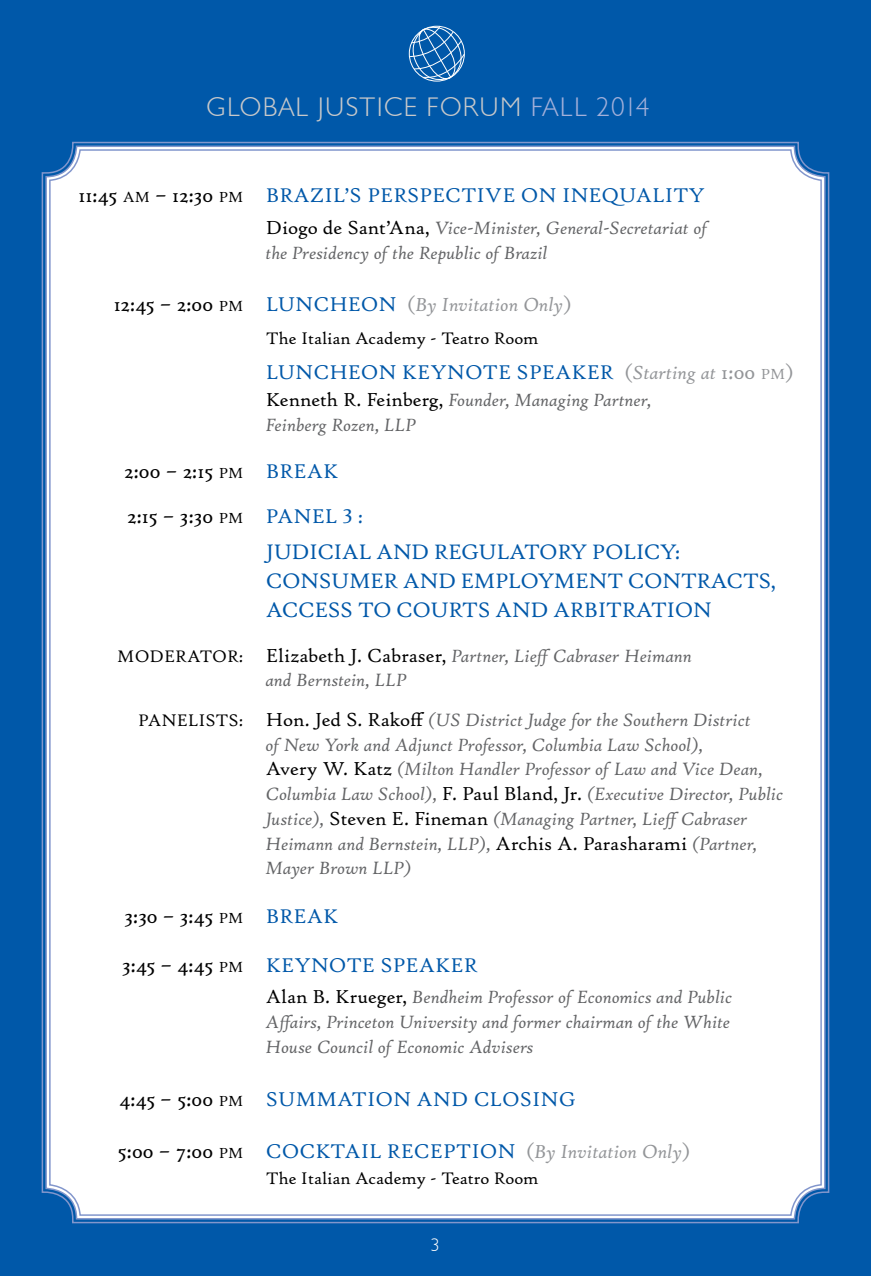
<style>
.page{position:relative;width:871px;height:1276px;background:#0058a9}
.page>*{position:absolute;margin:0;border:0;box-sizing:border-box;transform-origin:0 0}
.t1{font:300 27px "Humanist 521 BT";letter-spacing:.05em;color:#c7c8ca}
.t2{font:22.5px/29.2px "Hightower Text Roman";letter-spacing:-.025em;color:#0058a9}
.t3{font:22.5px/44.1px "Hightower Text Roman";color:#000}
.t4{font:21.38px "Hightower Text Roman";color:#0058a9}
.t5{font:italic 20.25px "Hightower Text";color:#939598}
.t6{font:italic 19.12px/24.8px "Hightower Text";color:#636466}
.t7{font:18px "Hightower Text Roman";color:#000}
.t8{font:300 18px "Humanist 521 BT";color:#fff}
.s1{color:#a3b0da}
.s2{font-size:22.5px;color:#000}
.s3{font-size:15.75px;color:#000}
.s4{font-family:"Hightower Text Roman";font-style:normal;font-size:20.25px;color:#000}
.s5{font-family:"Hightower Text Roman";font-style:normal;font-size:22.5px;color:#000}
.s6{font-family:"Hightower Text Roman";font-style:normal;font-size:15.75px;color:#000}
.s7{font-family:"Hightower Text Roman";font-style:normal;font-size:21.38px;color:#0058a9}
.s8{font-family:"Hightower Text Roman";font-style:normal;font-size:21.38px}
.s9{color:#939598}
.s10{font-family:"Hightower Text";font-style:italic;font-size:20.25px;color:#939598}
.s11{font-size:22.5px;color:#939598}
.s12{font-size:15.75px;color:#939598}
.s13{font-size:15.75px}
.s14{font-size:21.38px;color:#0058a9}
.s15{font-family:"Hightower Text Roman SC";font-size:21.38px;color:#0058a9}
.s16{font-family:"Hightower Text Roman";font-style:normal;font-size:18px;color:#000}
</style>
<div class="page">
<div style="left:45px;top:145px;width:781px;height:1075px;background:#fff"></div>
<svg style="left:408px;top:25px;width:57px;height:57px"></svg>
<h1 class="t1" style="left:207px;top:90px;width:444px">GLOBAL JUSTICE FORUM <span class="s1">FALL 2014</span></h1>
<p class="t4" style="left:78px;top:183px;width:628px"><span class="s2">11:45</span> <span class="s3">AM</span> <span class="s2">– 12:30</span> <span class="s3">PM</span> BRAZIL’S PERSPECTIVE ON INEQUALITY</p>
<p class="t6" style="left:266px;top:216px;width:443px"><span class="s4">Diogo de Sant’Ana,</span> Vice-Minister, General-Secretariat of the Presidency of the Republic of Brazil</p>
<p class="t5" style="left:114px;top:293px;width:459px"><span class="s5">12:45 – 2:00</span> <span class="s6">PM</span> <span class="s7">LUNCHEON</span> <span class="s8">(</span>By Invitation Only<span class="s8">)</span></p>
<p class="t7" style="left:266px;top:328px;width:274px">The Italian Academy - Teatro Room</p>
<p class="t4" style="left:266px;top:360px;width:529px">LUNCHEON KEYNOTE SPEAKER <span class="s9">(</span><span class="s10">Starting at</span> <span class="s11">1:00</span> <span class="s12">PM</span><span class="s9">)</span></p>
<p class="t6" style="left:266px;top:388px;width:388px"><span class="s4">Kenneth R. Feinberg,</span> Founder, Managing Partner,<br>Feinberg Rozen, LLP</p>
<p class="t3" style="left:124px;top:449px;width:240px">2:00 – 2:15 <span class="s13">PM</span> <span class="s14">BREAK<br></span>2:15 – 3:30 <span class="s13">PM</span> <span class="s14">PANEL</span> <span class="s15">3</span> <span class="s14">:</span></p>
<p class="t2" style="left:266px;top:537px;width:512px">JUDICIAL AND REGULATORY POLICY:<br>CONSUMER AND EMPLOYMENT CONTRACTS,<br>ACCESS TO COURTS AND ARBITRATION</p>
<p class="t6" style="left:266px;top:644px;width:428px;text-indent:-148px"><span class="s16">MODERATOR:</span> <span class="s4">Elizabeth J. Cabraser,</span> Partner, Lieff Cabraser Heimann and Bernstein, LLP</p>
<p class="t6" style="left:266px;top:708px;width:519px;text-indent:-128px"><span class="s16">PANELISTS:</span> <span class="s4">Hon. Jed S. Rakoff</span> (US District Judge for the Southern District<br>of New York and Adjunct Professor, Columbia Law School),<br><span class="s4">Avery W. Katz</span> (Milton Handler Professor of Law and Vice Dean, Columbia Law School), <span class="s4">F. Paul Bland, Jr.</span> (Executive Director, Public Justice), <span class="s4">Steven E. Fineman</span> (Managing Partner, Lieff Cabraser Heimann and Bernstein, LLP), <span class="s4">Archis A. Parasharami</span> (Partner, Mayer Brown LLP)</p>
<p class="t3" style="left:124px;top:894px;width:216px">3:30 – 3:45 <span class="s13">PM</span> <span class="s14">BREAK</span></p>
<p class="t4" style="left:122px;top:952px;width:357px"><span class="s2">3:45 – 4:45</span> <span class="s3">PM</span> KEYNOTE SPEAKER</p>
<p class="t6" style="left:266px;top:985px;width:468px;text-align:justify"><span class="s4">Alan B. Krueger,</span> Bendheim Professor of Economics and Public Affairs, Princeton University and former chairman of the White House Council of Economic Advisers</p>
<p class="t4" style="left:119px;top:1086px;width:458px"><span class="s2">4:45 – 5:00</span> <span class="s3">PM</span> SUMMATION AND CLOSING</p>
<p class="t4" style="left:118px;top:1139px;width:574px"><span class="s2">5:00 – 7:00</span> <span class="s3">PM</span> COCKTAIL RECEPTION <span class="s9">(</span><span class="s10">By Invitation Only</span><span class="s9">)</span></p>
<p class="t7" style="left:266px;top:1167px;width:274px">The Italian Academy - Teatro Room</p>
<p class="t8" style="left:431px;top:1234px;width:11px">3</p>
</div>
